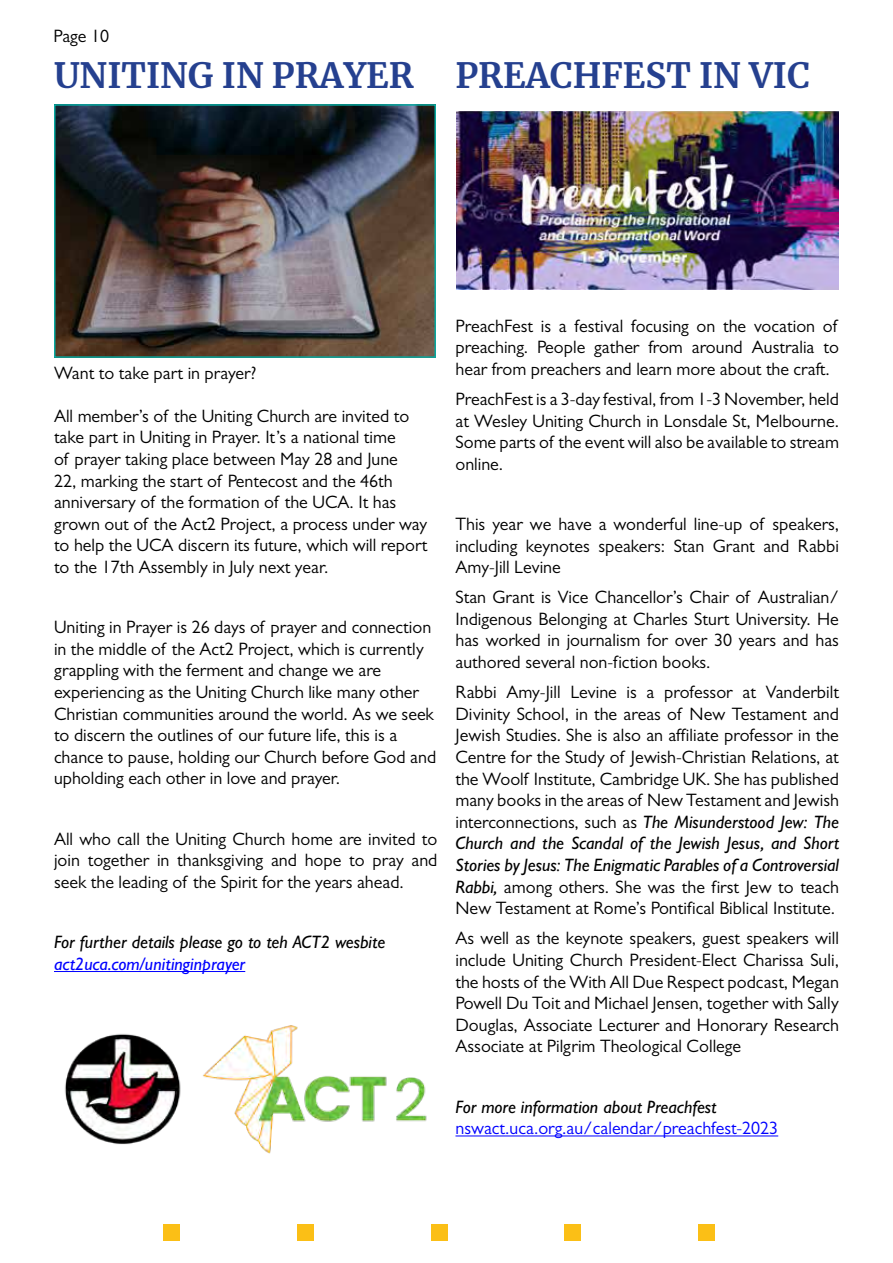
<style>
.page{position:relative;width:893px;height:1263px;background:#fff}
.page>*{position:absolute;margin:0;border:0;box-sizing:border-box;transform-origin:0 0}
.t1{font:700 34.5px "Merriweather";color:#25408f}
.t2{font:18px/21.6px "Gill Sans";color:#000;text-align:justify}
.t3{font:italic 500 18px "Gill Sans";color:#000}
.t4{font:18px "Gill Sans";color:#00f}
.t5{font:italic 500 18px "Gill Sans";color:#00f}
.s1{font-weight:500;font-style:italic}
</style>
<div class="page">
<div style="left:164px;top:1225px;width:16px;height:16px;background:#fbbf16"></div>
<div style="left:297px;top:1225px;width:16px;height:16px;background:#fbbf16"></div>
<div style="left:431px;top:1225px;width:16px;height:16px;background:#fbbf16"></div>
<div style="left:565px;top:1225px;width:16px;height:16px;background:#fbbf16"></div>
<div style="left:698px;top:1225px;width:16px;height:16px;background:#fbbf16"></div>
<hr style="left:54px;top:971px;width:191px;height:1px;background:#00f">
<img style="left:57px;top:107px;width:376px;height:248px">
<div style="left:54px;top:104px;width:382px;height:254px;border:2px solid #06a89f"></div>
<img style="left:456px;top:111px;width:382px;height:178px">
<img style="left:64px;top:1025px;width:363px;height:129px">
<hr style="left:455px;top:1135px;width:323px;height:1px;background:#00f">
<p class="t2" style="left:54px;top:26px;width:57px">Page 10</p>
<h1 class="t1" style="left:54px;top:52px;width:757px">UNITING IN PRAYER PREACHFEST IN VIC</h1>
<p class="t2" style="left:54px;top:362px;width:204px">Want to take part in prayer?</p>
<p class="t2" style="left:54px;top:405px;width:375px;text-align:left">All member’s of the Uniting Church are invited to take part in Uniting in Prayer. It’s a national time<br>of prayer taking place between May 28 and June<br>22, marking the start of Pentecost and the 46th anniversary of the formation of the UCA. It has grown out of the Act2 Project, a process under way to help the UCA discern its future, which will report to the 17th Assembly in July next year.</p>
<p class="t2" style="left:54px;top:616px;width:384px;text-align:left">Uniting in Prayer is 26 days of prayer and connection in the middle of the Act2 Project, which is currently grappling with the ferment and change we are experiencing as the Uniting Church like many other Christian communities around the world. As we seek to discern the outlines of our future life, this is a chance to pause, holding our Church before God and upholding each other in love and prayer.</p>
<p class="t2" style="left:54px;top:828px;width:385px">All who call the Uniting Church home are invited to join together in thanksgiving and hope to pray and seek the leading of the Spirit for the years ahead.</p>
<p class="t3" style="left:54px;top:931px;width:333px">For further details please go to teh ACT2 wesbite</p>
<p class="t5" style="left:54px;top:953px;width:193px">act2uca.com/unitinginprayer</p>
<p class="t2" style="left:455px;top:315px;width:385px">PreachFest is a festival focusing on the vocation of preaching. People gather from around Australia to hear from preachers and learn more about the craft.</p>
<p class="t2" style="left:455px;top:388px;width:385px">PreachFest is a 3-day festival, from 1-3 November, held at Wesley Uniting Church in Lonsdale St, Melbourne.<br>Some parts of the event will also be available to stream online.</p>
<p class="t2" style="left:455px;top:513px;width:385px">This year we have a wonderful line-up of speakers, including keynotes speakers: Stan Grant and Rabbi Amy-Jill Levine</p>
<p class="t2" style="left:455px;top:586px;width:385px">Stan Grant is Vice Chancellor’s Chair of Australian/ Indigenous Belonging at Charles Sturt University. He has worked in journalism for over 30 years and has authored several non-fiction books.</p>
<p class="t2" style="left:455px;top:681px;width:385px">Rabbi Amy-Jill Levine is a professor at Vanderbilt Divinity School, in the areas of New Testament and Jewish Studies. She is also an affiliate professor in the Centre for the Study of Jewish-Christian Relations, at the Woolf Institute, Cambridge UK. She has published many books in the areas of New Testament and Jewish interconnections, such as <span class="s1">The Misunderstood Jew: The Church and the Scandal of the Jewish Jesus, and Short Stories by Jesus: The Enigmatic Parables of a Controversial Rabbi,</span> among others. She was the first Jew to teach New Testament at Rome’s Pontifical Biblical Institute.</p>
<p class="t2" style="left:455px;top:927px;width:385px">As well as the keynote speakers, guest speakers will include Uniting Church President-Elect Charissa Suli, the hosts of the With All Due Respect podcast, Megan Powell Du Toit and Michael Jensen, together with Sally Douglas, Associate Lecturer and Honorary Research Associate at Pilgrim Theological College</p>
<p class="t3" style="left:455px;top:1096px;width:262px">For more information about Preachfest</p>
<p class="t4" style="left:455px;top:1118px;width:324px">nswact.uca.org.au/calendar/preachfest-2023</p>
</div>
